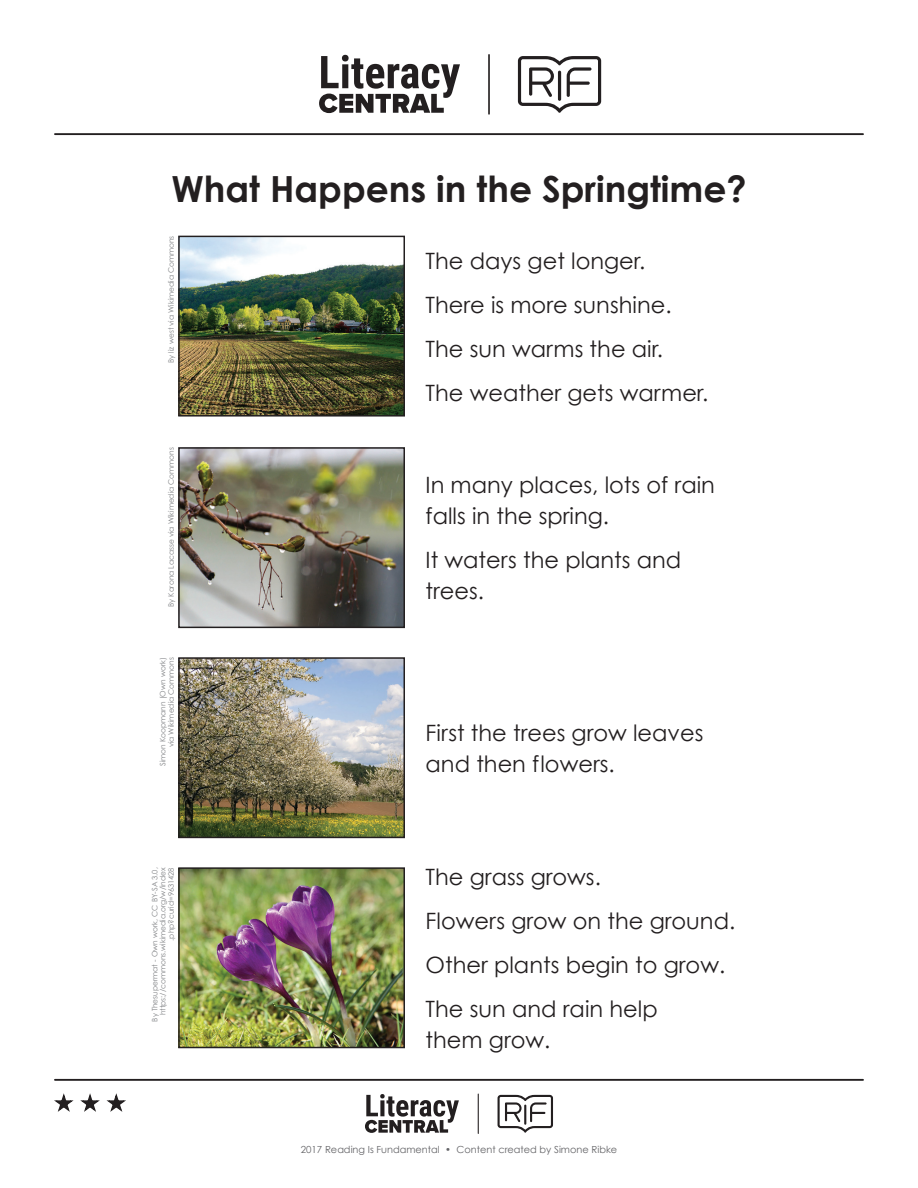
<style>
.page{position:relative;width:918px;height:1188px;background:#fff}
.page>*{position:absolute;margin:0;border:0;box-sizing:border-box;transform-origin:0 0}
.t1{font:700 36px "Century Gothic";color:#231f20}
.t2{font:22.5px/44.2px "Century Gothic";color:#231f20}
.t3{font:9.75px "Century Gothic";color:#636366}
.t4{font:7.5px/8.2px "Century Gothic";color:#808285;text-align:right}
</style>
<div class="page">
<hr style="left:55px;top:133px;width:808px;height:2px;background:#231f20">
<svg style="left:319px;top:55px;width:141px;height:58px"></svg>
<svg style="left:518px;top:56px;width:83px;height:57px"></svg>
<hr style="left:488px;top:55px;width:2px;height:59px;background:#231f20">
<svg style="left:365px;top:1094px;width:94px;height:39px"></svg>
<svg style="left:498px;top:1095px;width:55px;height:38px"></svg>
<hr style="left:478px;top:1094px;width:1px;height:39px;background:#231f20">
<hr style="left:55px;top:1079px;width:808px;height:2px;background:#231f20">
<svg style="left:54px;top:1094px;width:72px;height:18px"></svg>
<img style="left:181px;top:239px;width:221px;height:175px">
<div style="left:178px;top:236px;width:227px;height:181px;border:2px solid #231f20"></div>
<img style="left:181px;top:450px;width:221px;height:175px">
<div style="left:178px;top:447px;width:227px;height:181px;border:2px solid #231f20"></div>
<img style="left:181px;top:660px;width:221px;height:175px">
<div style="left:178px;top:657px;width:227px;height:181px;border:2px solid #231f20"></div>
<img style="left:181px;top:870px;width:221px;height:175px">
<div style="left:178px;top:867px;width:227px;height:181px;border:2px solid #231f20"></div>
<h1 class="t1" style="left:171px;top:166px;width:577px">What Happens in the Springtime?</h1>
<p class="t4" style="left:167px;top:363px;width:129px;rotate:-90deg">By liz west via Wikimedia Commons</p>
<p class="t2" style="left:426px;top:238px;width:284px">The days get longer.<br>There is more sunshine.<br>The sun warms the air.<br>The weather gets warmer.</p>
<p class="t4" style="left:167px;top:607px;width:162px;rotate:-90deg">By Korona Lacasse via Wikimedia Commons</p>
<p class="t4" style="left:159px;top:766px;width:110px;rotate:-90deg">Simon Koopmann (Own work) via Wikimedia Commons</p>
<p class="t4" style="left:150px;top:1022px;width:156px;rotate:-90deg">By Thesupermat - Own work, CC BY-SA 3.0, https://commons.wikimedia.org/w/index .php?curid=9631428</p>
<p class="t2" style="left:426px;top:469px;width:291px;line-height:30.8px">In many places, lots of rain falls in the spring.</p>
<p class="t2" style="left:426px;top:544px;width:257px;line-height:30.8px">It waters the plants and trees.</p>
<p class="t2" style="left:426px;top:717px;width:279px;line-height:30.8px">First the trees grow leaves and then flowers.</p>
<p class="t2" style="left:426px;top:854px;width:311px">The grass grows.<br>Flowers grow on the ground.<br>Other plants begin to grow.<br>The sun and rain help</p>
<p class="t2" style="left:426px;top:1017px;width:126px">them grow.</p>
<p class="t3" style="left:301px;top:1144px;width:318px">2017 Reading Is Fundamental • Content created by Simone Ribke</p>
</div>
